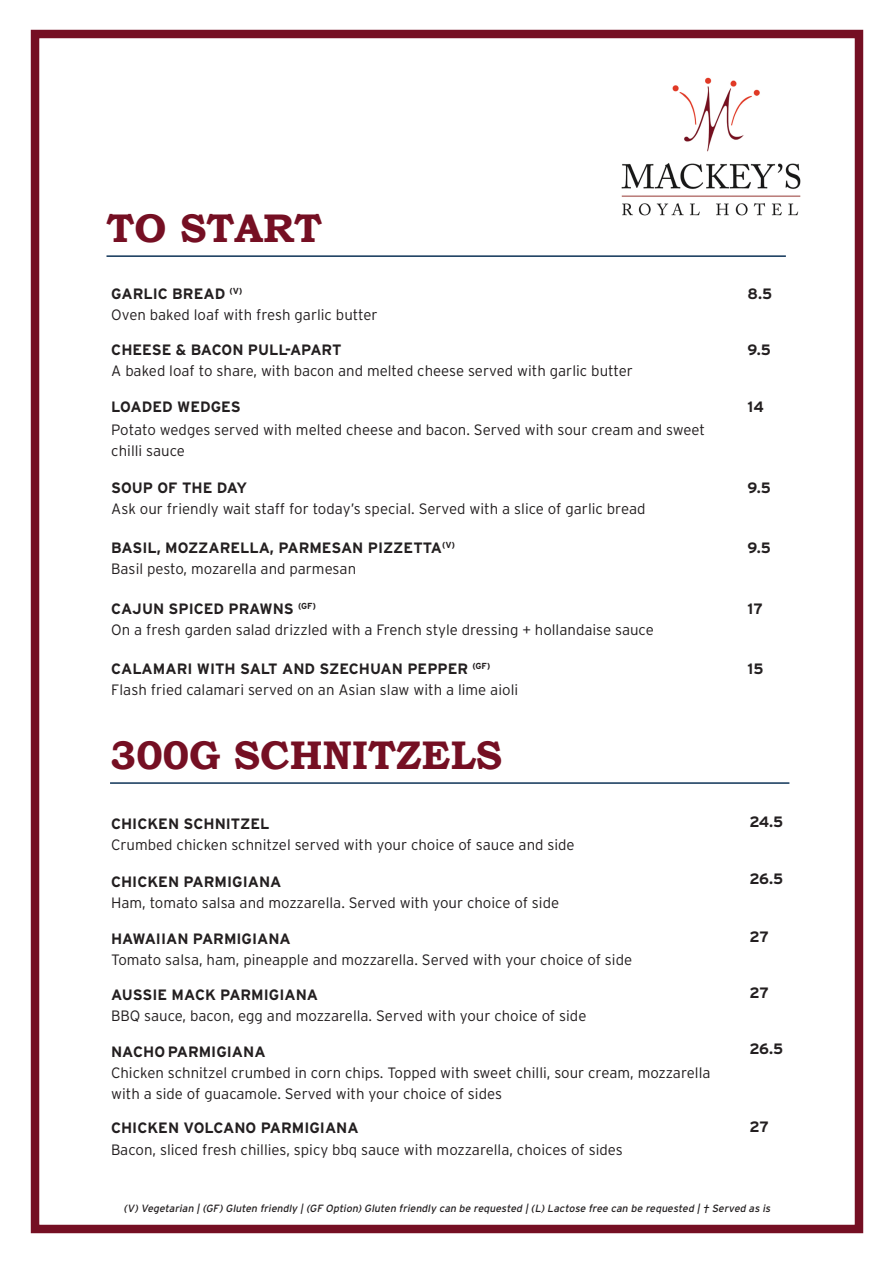
<style>
.page{position:relative;width:893px;height:1263px;background:#fff}
.page>*{position:absolute;margin:0;border:0;box-sizing:border-box;transform-origin:0 0}
.t1{font:700 39.9px "Bookman Old Style";color:#750f23}
.t2{font:300 15px/21px "Interstate";color:#231f20}
.t3{font:700 15px "Interstate";color:#231f20}
.t4{font:italic 10.5px "Interstate";color:#231f20}
</style>
<div class="page">
<div style="left:31px;top:30px;width:832px;height:1203px;border:8px solid #750f23"></div>
<img style="left:621px;top:77px;width:180px;height:139px">
<hr style="left:106px;top:255px;width:680px;height:2px;background:#0e3357">
<hr style="left:110px;top:782px;width:679px;height:2px;background:#0e3357">
<p class="t1" style="left:106px;top:200px;width:217px">TO START</p>
<p class="t3" style="left:111px;top:286px;width:133px">GARLIC BREAD <sup>(V)</sup></p>
<p class="t2" style="left:111px;top:304px;width:268px">Oven baked loaf with fresh garlic butter</p>
<p class="t3" style="left:748px;top:286px;width:26px">8.5</p>
<p class="t3" style="left:111px;top:341px;width:232px">CHEESE &amp; BACON PULL-APART</p>
<p class="t2" style="left:111px;top:360px;width:523px">A baked loaf to share, with bacon and melted cheese served with garlic butter</p>
<p class="t3" style="left:748px;top:341px;width:25px">9.5</p>
<p class="t3" style="left:111px;top:398px;width:131px">LOADED WEDGES</p>
<p class="t2" style="left:111px;top:419px;width:595px">Potato wedges served with melted cheese and bacon. Served with sour cream and sweet chilli sauce</p>
<p class="t3" style="left:748px;top:398px;width:18px">14</p>
<p class="t3" style="left:111px;top:479px;width:137px">SOUP OF THE DAY</p>
<p class="t2" style="left:111px;top:498px;width:536px">Ask our friendly wait staff for today’s special. Served with a slice of garlic bread</p>
<p class="t3" style="left:748px;top:479px;width:25px">9.5</p>
<p class="t3" style="left:111px;top:539px;width:345px">BASIL, MOZZARELLA, PARMESAN PIZZETTA<sup>(V)</sup></p>
<p class="t2" style="left:111px;top:558px;width:246px">Basil pesto, mozarella and parmesan</p>
<p class="t3" style="left:748px;top:539px;width:25px">9.5</p>
<p class="t3" style="left:111px;top:601px;width:206px">CAJUN SPICED PRAWNS <sup>(GF)</sup></p>
<p class="t2" style="left:111px;top:619px;width:544px">On a fresh garden salad drizzled with a French style dressing + hollandaise sauce</p>
<p class="t3" style="left:748px;top:601px;width:17px">17</p>
<p class="t3" style="left:111px;top:660px;width:380px">CALAMARI WITH SALT AND SZECHUAN PEPPER <sup>(GF)</sup></p>
<p class="t2" style="left:111px;top:679px;width:408px">Flash fried calamari served on an Asian slaw with a lime aioli</p>
<p class="t3" style="left:748px;top:660px;width:17px">15</p>
<p class="t1" style="left:110px;top:727px;width:394px">300G SCHNITZELS</p>
<p class="t3" style="left:111px;top:816px;width:160px">CHICKEN SCHNITZEL</p>
<p class="t2" style="left:111px;top:834px;width:465px">Crumbed chicken schnitzel served with your choice of sauce and side</p>
<p class="t3" style="left:749px;top:813px;width:35px">24.5</p>
<p class="t3" style="left:111px;top:873px;width:172px">CHICKEN PARMIGIANA</p>
<p class="t2" style="left:111px;top:892px;width:450px">Ham, tomato salsa and mozzarella. Served with your choice of side</p>
<p class="t3" style="left:749px;top:871px;width:35px">26.5</p>
<p class="t3" style="left:111px;top:930px;width:181px">HAWAIIAN PARMIGIANA</p>
<p class="t2" style="left:111px;top:949px;width:523px">Tomato salsa, ham, pineapple and mozzarella. Served with your choice of side</p>
<p class="t3" style="left:749px;top:928px;width:21px">27</p>
<p class="t3" style="left:111px;top:986px;width:209px">AUSSIE MACK PARMIGIANA</p>
<p class="t2" style="left:111px;top:1005px;width:477px">BBQ sauce, bacon, egg and mozzarella. Served with your choice of side</p>
<p class="t3" style="left:749px;top:984px;width:21px">27</p>
<p class="t3" style="left:111px;top:1043px;width:156px">NACHO PARMIGIANA</p>
<p class="t2" style="left:111px;top:1061px;width:601px;line-height:21.6px">Chicken schnitzel crumbed in corn chips. Topped with sweet chilli, sour cream, mozzarella with a side of guacamole. Served with your choice of sides</p>
<p class="t3" style="left:749px;top:1041px;width:35px">26.5</p>
<p class="t3" style="left:111px;top:1120px;width:249px">CHICKEN VOLCANO PARMIGIANA</p>
<p class="t2" style="left:111px;top:1139px;width:513px">Bacon, sliced fresh chillies, spicy bbq sauce with mozzarella, choices of sides</p>
<p class="t3" style="left:749px;top:1119px;width:21px">27</p>
<p class="t4" style="left:123px;top:1202px;width:651px">(V) Vegetarian | (GF) Gluten friendly | (GF Option) Gluten friendly can be requested | (L) Lactose free can be requested | † Served as is</p>
</div>
